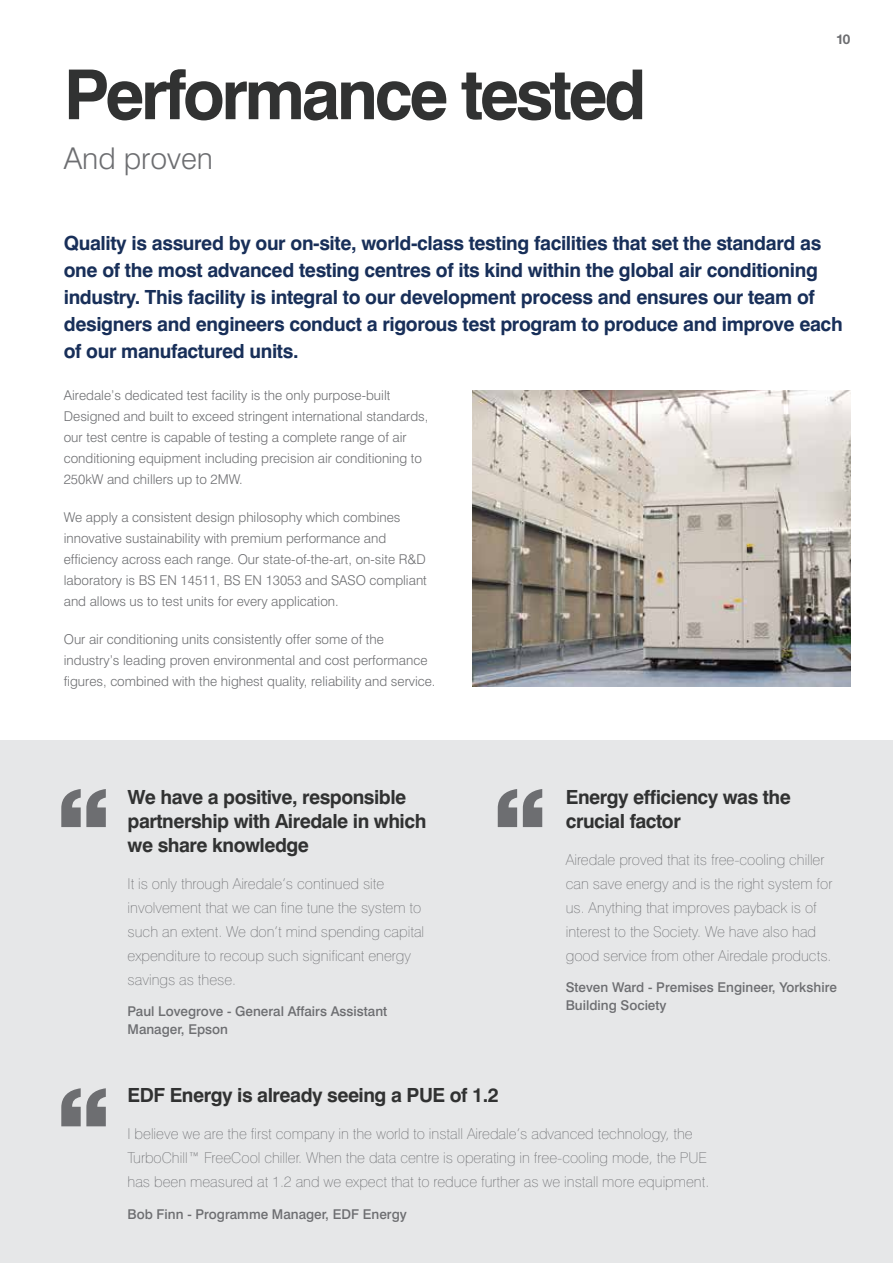
<style>
.page{position:relative;width:893px;height:1263px;background:#fff}
.page>*{position:absolute;margin:0;border:0;box-sizing:border-box;transform-origin:0 0}
.t1{font:900 102px "Swiss 721 BT";color:#6d6e71}
.t2{font:700 69px "Swiss 721 BT";letter-spacing:-.05em;color:#313232}
.t3{font:300 30px "Swiss 721 BT";color:#6d6e71}
.t4{font:700 19.5px/27px "Swiss 721 BT";letter-spacing:-.02em;color:#182f59}
.t5{font:700 19.5px/24px "Swiss 721 BT";letter-spacing:-.025em;color:#313232}
.t6{font:100 15px/24px "Swiss 721 BT";color:#6d6e71}
.t7{font:300 13.5px/21px "Swiss 721 BT";color:#6d6e71}
.t8{font:500 13.5px/18px "Swiss 721 BT";color:#6d6e71}
.t9{font:700 13.5px "Helvetica Neue LT Std";color:#6d6e71}
</style>
<div class="page">
<div style="left:0;top:740px;width:893px;height:523px;background:#e6e7e8"></div>
<img style="left:472px;top:390px;width:378px;height:297px">
<h2 class="t2" style="left:64px;top:53px;width:584px">Performance tested</h2>
<h3 class="t3" style="left:64px;top:140px;width:151px">And proven</h3>
<p class="t9" style="left:836px;top:30px;width:16px">10</p>
<p class="t4" style="left:64px;top:229px;width:780px">Quality is assured by our on-site, world-class testing facilities that set the standard as one of the most advanced testing centres of its kind within the global air conditioning industry. This facility is integral to our development process and ensures our team of designers and engineers conduct a rigorous test program to produce and improve each of our manufactured units.</p>
<p class="t7" style="left:64px;top:384px;width:366px">Airedale’s dedicated test facility is the only purpose-built Designed and built to exceed stringent international standards, our test centre is capable of testing a complete range of air conditioning equipment including precision air conditioning to 250kW and chillers up to 2MW.</p>
<p class="t7" style="left:64px;top:507px;width:365px">We apply a consistent design philosophy which combines innovative sustainability with premium performance and efficiency across each range. Our state-of-the-art, on-site R&amp;D laboratory is BS EN 14511, BS EN 13053 and SASO compliant and allows us to test units for every application.</p>
<p class="t7" style="left:64px;top:629px;width:373px">Our air conditioning units consistently offer some of the industry’s leading proven environmental and cost performance figures, combined with the highest quality, reliability and service.</p>
<h1 class="t1" style="left:55px;top:766px;width:58px">“</h1>
<h1 class="t1" style="left:492px;top:766px;width:58px">“</h1>
<h3 class="t5" style="left:128px;top:785px;width:300px">We have a positive, responsible partnership with Airedale in which we share knowledge</h3>
<p class="t6" style="left:128px;top:872px;width:298px">It is only through Airedale’s continued site involvement that we can fine tune the system to such an extent. We don’t mind spending capital expenditure to recoup such significant energy savings as these.</p>
<p class="t8" style="left:128px;top:1002px;width:261px">Paul Lovegrove - General Affairs Assistant<br>Manager, Epson</p>
<h3 class="t5" style="left:566px;top:785px;width:227px">Energy efficiency was the crucial factor</h3>
<p class="t6" style="left:566px;top:848px;width:268px">Airedale proved that its free-cooling chiller can save energy and is the right system for us. Anything that improves payback is of interest to the Society. We have also had good service from other Airedale products.</p>
<p class="t8" style="left:566px;top:978px;width:273px">Steven Ward - Premises Engineer, Yorkshire<br>Building Society</p>
<h1 class="t1" style="left:55px;top:1065px;width:58px">“</h1>
<h3 class="t5" style="left:128px;top:1083px;width:373px">EDF Energy is already seeing a PUE of 1.2</h3>
<p class="t6" style="left:128px;top:1122px;width:583px">I believe we are the first company in the world to install Airedale’s advanced technology, the<br>TurboChill™ FreeCool chiller. When the data centre is operating in free-cooling mode, the PUE has been measured at 1.2 and we expect that to reduce further as we install more equipment.</p>
<p class="t8" style="left:128px;top:1205px;width:281px">Bob Finn - Programme Manager, EDF Energy</p>
</div>
